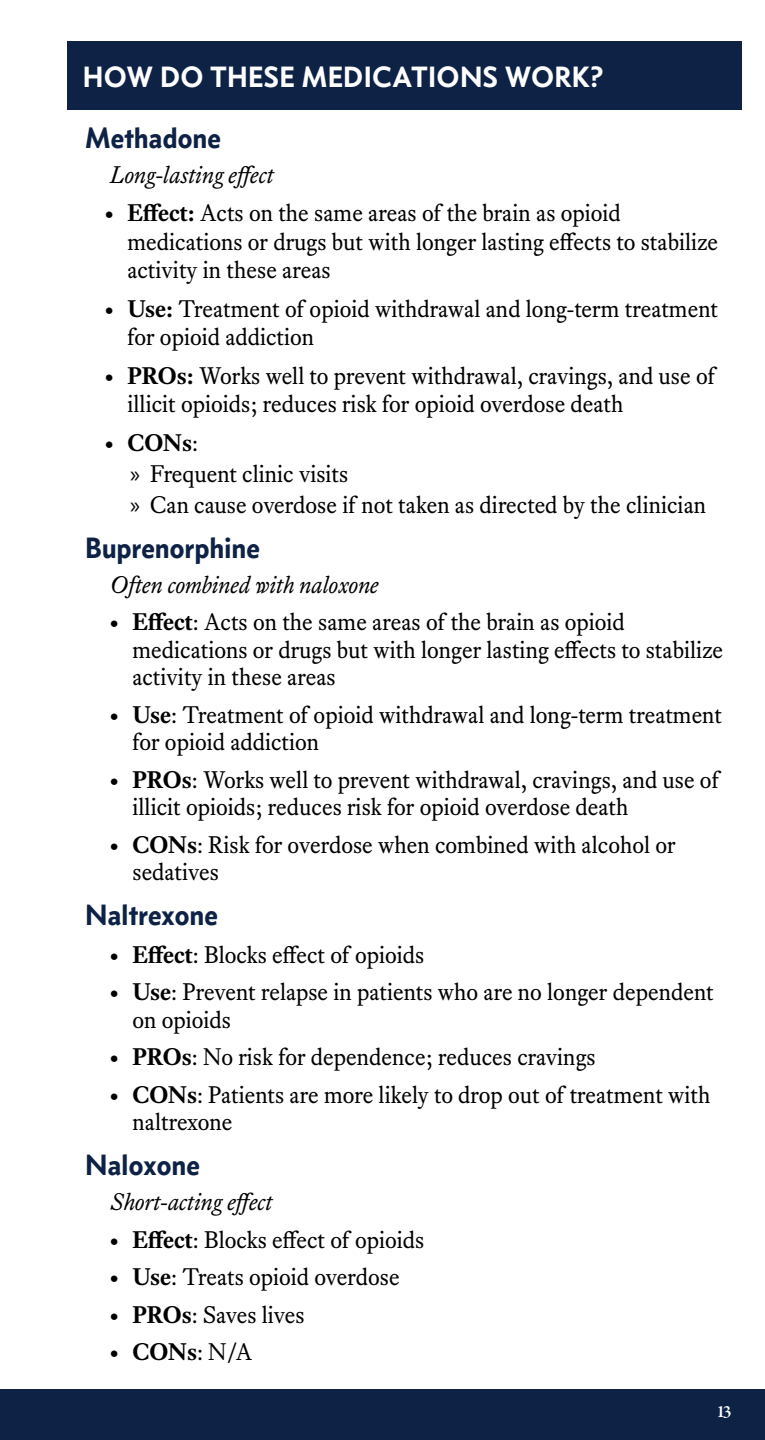
<style>
.page{position:relative;width:765px;height:1440px;background:#fff}
.page>*{position:absolute;margin:0;border:0;box-sizing:border-box;transform-origin:0 0}
.t1{font:700 30px "Concourse T3";letter-spacing:.01em;color:#0e2245}
.t2{font:700 30px "Concourse T3";letter-spacing:.01em;color:#fff}
.t3{font:23.75px/27.5px "Equity Text B";color:#000}
.t4{font:italic 23.75px "Equity Text B";color:#000}
.t5{font:700 23.75px "Equity Text B";color:#000}
.t6{font:600 17.5px "Garamond Premr Pro";color:#fff}
.s1{font-weight:700}
.s2{font-weight:400}
.s3{font-family:"Myriad Pro"}
</style>
<div class="page">
<div style="left:0;top:1389px;width:765px;height:51px;background:#0e2245"></div>
<div style="left:68px;top:41px;width:674px;height:69px;background:#0e2245"></div>
<p class="t2" style="left:83px;top:58px;width:522px">HOW DO THESE MEDICATIONS WORK?</p>
<p class="t1" style="left:85px;top:119px;width:137px">Methadone</p>
<p class="t4" style="left:110px;top:160px;width:165px">Long-lasting effect</p>
<p class="t3" style="left:128px;top:199px;width:592px;line-height:28.5px;text-indent:-25px"><span class="s1">• Effect:</span> Acts on the same areas of the brain as opioid medications or drugs but with longer lasting effects to stabilize activity in these areas</p>
<p class="t3" style="left:128px;top:294px;width:592px;line-height:28.5px;text-indent:-25px"><span class="s1">• Use:</span> Treatment of opioid withdrawal and long-term treatment for opioid addiction</p>
<p class="t3" style="left:128px;top:361px;width:589px;line-height:28.5px;text-indent:-25px"><span class="s1">• PROs:</span> Works well to prevent withdrawal, cravings, and use of illicit opioids; reduces risk for opioid overdose death</p>
<p class="t5" style="left:102px;top:428px;width:97px">• CONs<span class="s2">:</span></p>
<p class="t3" style="left:130px;top:460px;width:220px"><span class="s3">»</span> Frequent clinic visits</p>
<p class="t3" style="left:130px;top:491px;width:578px"><span class="s3">»</span> Can cause overdose if not taken as directed by the clinician</p>
<p class="t1" style="left:85px;top:529px;width:176px">Buprenorphine</p>
<p class="t4" style="left:110px;top:570px;width:270px">Often combined with naloxone</p>
<p class="t3" style="left:132px;top:608px;width:592px;text-indent:-25px"><span class="s1">• Effect</span>: Acts on the same areas of the brain as opioid medications or drugs but with longer lasting effects to stabilize activity in these areas</p>
<p class="t3" style="left:132px;top:701px;width:591px;text-indent:-25px"><span class="s1">• Use</span>: Treatment of opioid withdrawal and long-term treatment for opioid addiction</p>
<p class="t3" style="left:132px;top:766px;width:588px;text-indent:-25px"><span class="s1">• PROs</span>: Works well to prevent withdrawal, cravings, and use of illicit opioids; reduces risk for opioid overdose death</p>
<p class="t3" style="left:132px;top:831px;width:545px;text-indent:-25px"><span class="s1">• CONs</span>: Risk for overdose when combined with alcohol or sedatives</p>
<p class="t1" style="left:85px;top:897px;width:134px">Naltrexone</p>
<p class="t3" style="left:108px;top:941px;width:318px"><span class="s1">• Effect</span>: Blocks effect of opioids</p>
<p class="t3" style="left:132px;top:978px;width:583px;text-indent:-25px"><span class="s1">• Use</span>: Prevent relapse in patients who are no longer dependent on opioids</p>
<p class="t3" style="left:108px;top:1043px;width:490px"><span class="s1">• PROs</span>: No risk for dependence; reduces cravings</p>
<p class="t3" style="left:132px;top:1081px;width:580px;text-indent:-25px"><span class="s1">• CONs</span>: Patients are more likely to drop out of treatment with naltrexone</p>
<p class="t1" style="left:85px;top:1147px;width:116px">Naloxone</p>
<p class="t4" style="left:110px;top:1188px;width:164px">Short-acting effect</p>
<p class="t3" style="left:108px;top:1226px;width:318px"><span class="s1">• Effect</span>: Blocks effect of opioids</p>
<p class="t3" style="left:108px;top:1263px;width:294px"><span class="s1">• Use</span>: Treats opioid overdose</p>
<p class="t3" style="left:108px;top:1301px;width:199px"><span class="s1">• PROs</span>: Saves lives</p>
<p class="t5" style="left:108px;top:1337px;width:146px">• CONs<span class="s2">: N/A</span></p>
<p class="t6" style="left:717px;top:1401px;width:16px">13</p>
</div>
